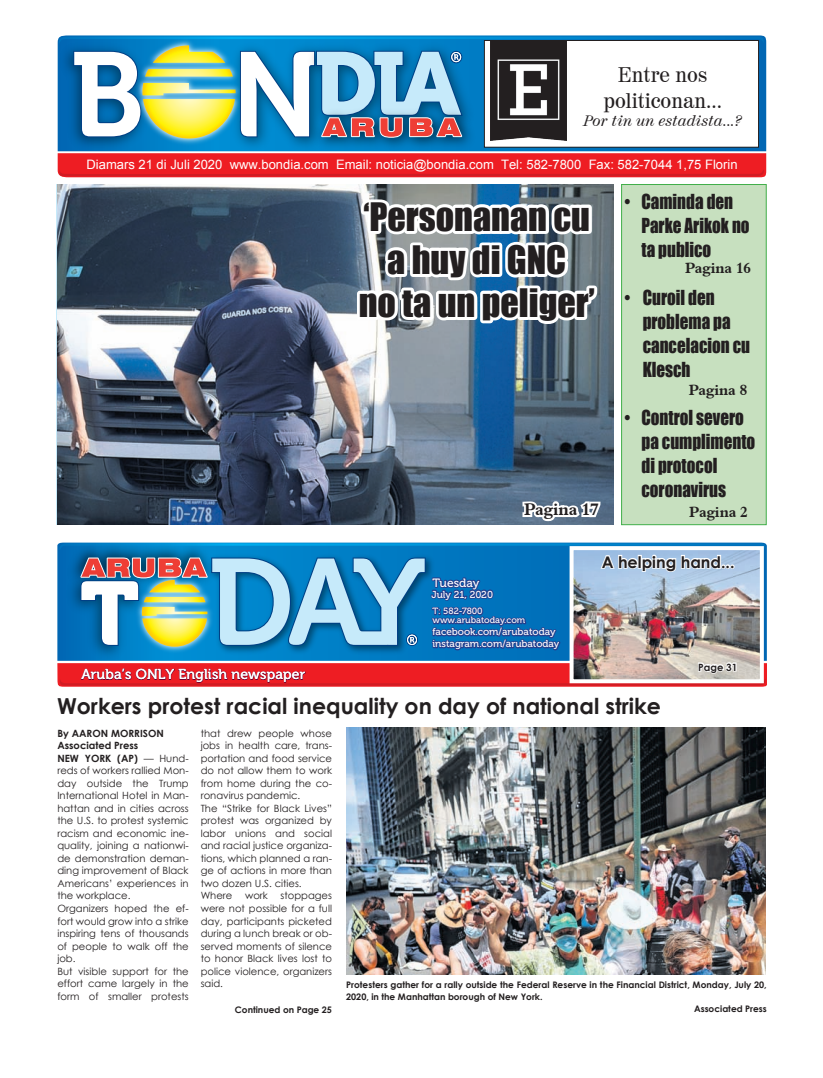
<style>
.page{position:relative;width:823px;height:1078px;background:#fff}
.page>*{position:absolute;margin:0;border:0;box-sizing:border-box;transform-origin:0 0}
.t1{font:36px/43px "Impact";color:#231f20;text-align:center}
.t2{font:700 22px "Century Gothic";color:#231f20}
.t3{font:21px/25.2px "Century 725 BT";color:#231f20;text-align:center}
.t4{font:19px/24px "Impact";color:#231f20;scale:.9 1}
.t5{font:17px "Aldine 401 BT Bold A";color:#231f20}
.t6{font:700 16px "Century Gothic";color:#231f20}
.t7{font:15px "Aldine 401 BT Bold A";color:#231f20}
.t8{font:italic 15px "Century 725 BT";color:#231f20}
.t9{font:14.3px "Museo 500";letter-spacing:.015em;color:#fff}
.t10{font:13px "Arial";color:#fff}
.t11{font:12px "Museo 500";color:#fff}
.t12{font:10px/12.5px "Century Gothic";color:#231f20}
.t13{font:10px/12px "Museo 500";color:#fff}
.t14{font:700 10px "Century Gothic";color:#231f20}
.t15{font:700 9px "Century Gothic";color:#231f20}
.t16{font:9px/9px "Museo 500";color:#fff}
.s1{font-weight:700}
</style>
<div class="page">
<svg style="left:60px;top:35px;width:705px;height:116px;background:#1d80bc"></svg>
<img style="left:57px;top:139px;width:97px;height:16px">
<img style="left:134px;top:139px;width:93px;height:8px">
<img style="left:227px;top:139px;width:81px;height:13px">
<svg style="left:58px;top:153px;width:707px;height:24px;background:#ea1e25"></svg>
<img style="left:308px;top:139px;width:172px;height:17px">
<svg style="left:57px;top:37px;width:706px;height:102px"></svg>
<div style="left:75px;top:156px;width:185px;height:17px;background:#ee1d23"></div>
<img style="left:57px;top:184px;width:556px;height:340px">
<svg style="left:354px;top:195px;width:247px;height:135px"></svg>
<svg style="left:519px;top:358px;width:83px;height:166px;background:#596c7c"></svg>
<div style="left:621px;top:184px;width:144px;height:340px;background:#c7e0bf;border:1px solid #40ae49"></div>
<img style="left:57px;top:543px;width:709px;height:143px">
<img style="left:346px;top:727px;width:419px;height:247px">
<div style="left:484px;top:40px;width:274px;height:107px;background:#fff"></div>
<div style="left:484px;top:40px;width:274px;height:107px;border:1px solid #231f20"></div>
<img style="left:490px;top:40px;width:75px;height:101px">
<h3 class="t3" style="left:603px;top:62px;width:120px">Entre nos politiconan...</h3>
<h3 class="t8" style="left:583px;top:111px;width:160px">Por tin un estadista...?</h3>
<h3 class="t10" style="left:86px;top:156px;width:652px">Diamars 21 di Juli 2020 www.bondia.com Email: noticia@bondia.com Tel: 582-7800 Fax: 582-7044 1,75 Florin</h3>
<h1 class="t1" style="left:358px;top:194px;width:237px">‘Personanan cu a huy di GNC<br>no ta un peliger’</h1>
<h3 class="t5" style="left:523px;top:498px;width:76px">Pagina 17</h3>
<h3 class="t4" style="left:641px;top:189px;width:122px;text-indent:-17px">• Caminda den<br>Parke Arikok no ta publico</h3>
<h3 class="t4" style="left:642px;top:285px;width:121px;text-indent:-18px">• Curoil den problema pa cancelacion cu<br>Klesch</h3>
<h3 class="t4" style="left:641px;top:405px;width:128px;text-indent:-17px">• Control severo pa cumplimento di protocol coronavirus</h3>
<h3 class="t7" style="left:689px;top:502px;width:60px">Pagina 2</h3>
<h3 class="t7" style="left:684px;top:259px;width:67px">Pagina 16</h3>
<h3 class="t7" style="left:688px;top:380px;width:60px">Pagina 8</h3>
<h3 class="t9" style="left:81px;top:666px;width:225px">Aruba’s ONLY English newspaper</h3>
<p class="t11" style="left:432px;top:576px;width:48px">Tuesday</p>
<p class="t16" style="left:432px;top:606px;width:94px">T: 582-7800 www.arubatoday.com</p>
<p class="t13" style="left:432px;top:626px;width:128px">facebook.com/arubatoday instagram.com/arubatoday</p>
<p class="t13" style="left:431px;top:588px;width:63px">July 21, 2020</p>
<h3 class="t6" style="left:601px;top:549px;width:134px">A helping hand...</h3>
<p class="t14" style="left:697px;top:659px;width:41px">Page 31</p>
<h2 class="t2" style="left:57px;top:689px;width:605px">Workers protest racial inequality on day of national strike</h2>
<p class="t12" style="left:57px;top:726px;width:133px"><span class="s1">By AARON MORRISON<br>Associated Press<br>NEW YORK (AP)</span> — Hund&shy;reds of workers rallied Mon&shy;day outside the Trump<br>International Hotel in Man&shy;hattan and in cities across the U.S. to protest systemic racism and economic ine&shy;quality, joining a nationwi&shy;de demonstration deman&shy;ding improvement of Black<br>Americans’ experiences in the workplace.<br>Organizers hoped the ef&shy;fort would grow into a strike inspiring tens of thousands of people to walk off the job.<br>But visible support for the effort came largely in the form of smaller protests</p>
<p class="t12" style="left:200px;top:726px;width:133px">that drew people whose jobs in health care, trans&shy;portation and food service do not allow them to work from home during the co&shy;ronavirus pandemic.<br>The “Strike for Black Lives” protest was organized by labor unions and social and racial justice organiza&shy;tions, which planned a ran&shy;ge of actions in more than two dozen U.S. cities.<br>Where</p>
<p class="t12" style="left:245px;top:889px;width:24px">work</p>
<p class="t12" style="left:200px;top:889px;width:133px;text-align:justify;text-indent:80px">stoppages were not possible for a full day, participants picketed during a lunch break or ob&shy;served moments of silence to honor Black lives lost to police violence, organizers said.</p>
<p class="t15" style="left:235px;top:1002px;width:99px">Continued on Page 25</p>
<p class="t15" style="left:346px;top:977px;width:422px">Protesters gather for a rally outside the Federal Reserve in the Financial District, Monday, July 20,</p>
<p class="t15" style="left:346px;top:989px;width:198px">2020, in the Manhattan borough of New York.</p>
<p class="t15" style="left:693px;top:1001px;width:74px">Associated Press</p>
</div>
